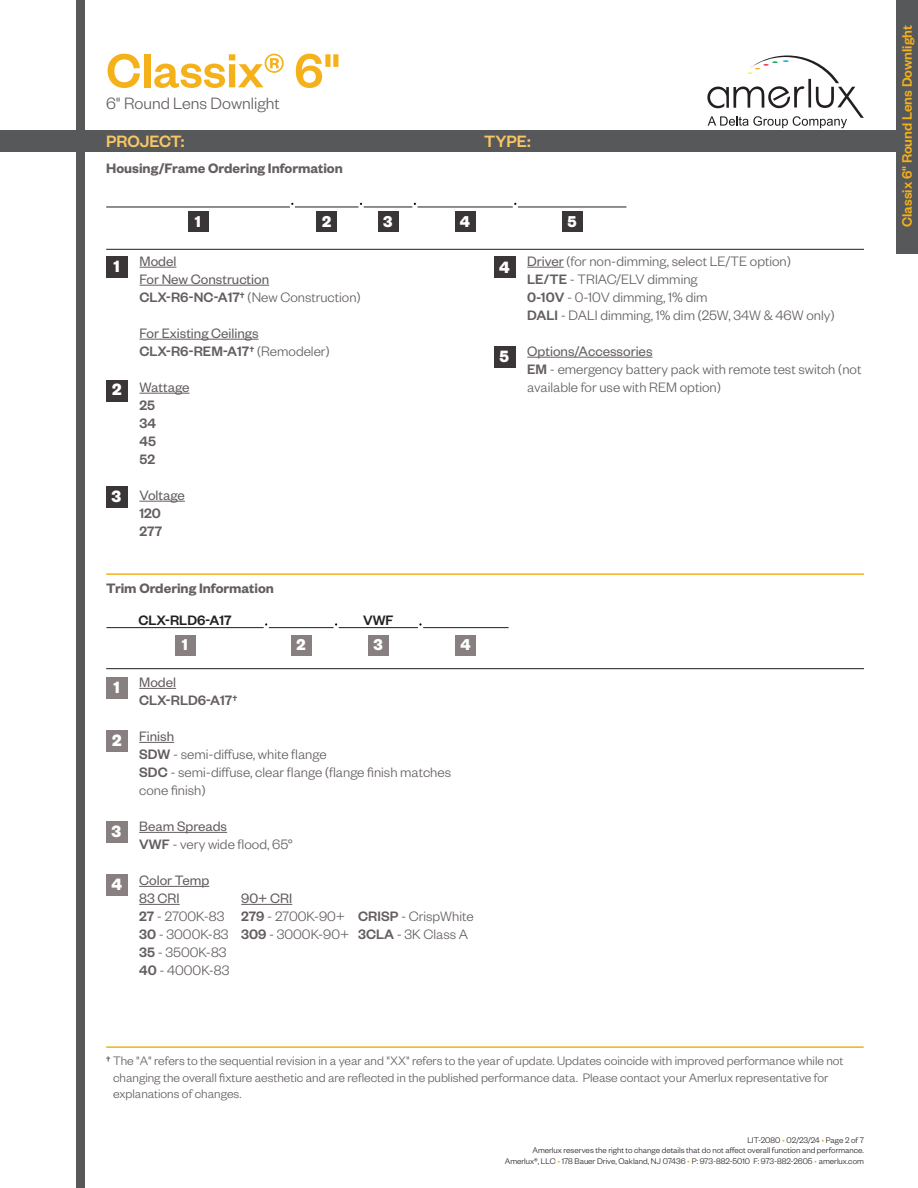
<style>
.page{position:relative;width:918px;height:1188px;background:#fff}
.page>*{position:absolute;margin:0;border:0;box-sizing:border-box;transform-origin:0 0}
.t1{font:500 52.5px "Founders Grotesk";color:#f4b119}
.t2{font:300 18px "Founders Grotesk";color:#645e5e}
.t3{font:500 18px "Founders Grotesk";color:#f9c664}
.t4{font:700 18px "Founders Grotesk";color:#fff}
.t5{font:700 17.25px "Founders Grotesk";color:#fff}
.t6{font:300 15px/18px "Founders Grotesk";color:#645e5e}
.t7{font:15px "Founders Grotesk";color:#645e5e}
.t8{font:600 15px "Founders Grotesk";color:#645e5e}
.t9{font:500 15px "Founders Grotesk";color:#645e5e}
.t10{font:500 15px "Founders Grotesk";color:#f4b119}
.t11{font:500 15px "Founders Grotesk";color:#231f20}
.t12{font:300 13.5px/16.2px "Founders Grotesk";color:#645e5e}
.t13{font:300 9px/10.8px "Founders Grotesk";color:#231f20;text-align:right}
.s1{font-weight:500}
.s2{font-weight:300}
.s3{font-weight:400}
.s4{color:#f4b119}
</style>
<div class="page">
<div style="left:76px;top:0;width:10px;height:1188px;background:#57585a"></div>
<div style="left:0;top:130px;width:918px;height:22px;background:#57585a"></div>
<div style="left:896px;top:0;width:22px;height:254px;background:#57585a"></div>
<svg style="left:707px;top:56px;width:157px;height:72px"></svg>
<hr style="left:140px;top:267px;width:36px;height:1px;background:#645e5e">
<hr style="left:140px;top:285px;width:129px;height:1px;background:#645e5e">
<hr style="left:140px;top:339px;width:119px;height:1px;background:#645e5e">
<hr style="left:140px;top:393px;width:50px;height:1px;background:#645e5e">
<hr style="left:140px;top:501px;width:45px;height:1px;background:#645e5e">
<hr style="left:527px;top:267px;width:37px;height:1px;background:#645e5e">
<hr style="left:527px;top:357px;width:126px;height:1px;background:#645e5e">
<hr style="left:139px;top:688px;width:37px;height:1px;background:#645e5e">
<hr style="left:139px;top:742px;width:35px;height:1px;background:#645e5e">
<hr style="left:139px;top:832px;width:88px;height:1px;background:#645e5e">
<hr style="left:139px;top:886px;width:70px;height:1px;background:#645e5e">
<hr style="left:139px;top:904px;width:41px;height:1px;background:#645e5e">
<hr style="left:241px;top:904px;width:51px;height:1px;background:#645e5e">
<div style="left:106px;top:257px;width:22px;height:21px;background:#3a3537"></div>
<div style="left:106px;top:677px;width:22px;height:22px;background:#888080"></div>
<div style="left:106px;top:380px;width:22px;height:22px;background:#3a3537"></div>
<div style="left:106px;top:730px;width:22px;height:22px;background:#888080"></div>
<div style="left:106px;top:486px;width:22px;height:22px;background:#3a3537"></div>
<div style="left:106px;top:821px;width:22px;height:22px;background:#888080"></div>
<div style="left:494px;top:257px;width:22px;height:21px;background:#3a3537"></div>
<div style="left:106px;top:874px;width:22px;height:21px;background:#888080"></div>
<div style="left:494px;top:346px;width:22px;height:22px;background:#3a3537"></div>
<div style="left:188px;top:211px;width:20px;height:21px;background:#3a3537"></div>
<div style="left:175px;top:635px;width:20px;height:20px;background:#888080"></div>
<div style="left:316px;top:211px;width:21px;height:21px;background:#3a3537"></div>
<div style="left:291px;top:635px;width:21px;height:20px;background:#888080"></div>
<div style="left:378px;top:211px;width:20px;height:21px;background:#3a3537"></div>
<div style="left:368px;top:635px;width:21px;height:20px;background:#888080"></div>
<div style="left:455px;top:211px;width:21px;height:21px;background:#3a3537"></div>
<div style="left:456px;top:635px;width:20px;height:20px;background:#888080"></div>
<div style="left:562px;top:211px;width:21px;height:21px;background:#3a3537"></div>
<hr style="left:106px;top:206px;width:184px;height:2px;background:#3a3537">
<hr style="left:364px;top:206px;width:48px;height:2px;background:#3a3537">
<hr style="left:418px;top:206px;width:95px;height:2px;background:#3a3537">
<hr style="left:518px;top:206px;width:108px;height:2px;background:#3a3537">
<hr style="left:106px;top:627px;width:158px;height:1px;background:#3a3537">
<hr style="left:339px;top:627px;width:79px;height:1px;background:#3a3537">
<hr style="left:423px;top:627px;width:86px;height:1px;background:#3a3537">
<hr style="left:106px;top:249px;width:758px;height:1px;background:#3a3537">
<hr style="left:106px;top:573px;width:758px;height:2px;background:#f4b119">
<hr style="left:106px;top:668px;width:758px;height:1px;background:#3a3537">
<hr style="left:106px;top:1046px;width:758px;height:2px;background:#f4b119">
<hr style="left:295px;top:206px;width:64px;height:2px;background:#3a3537">
<hr style="left:269px;top:627px;width:65px;height:1px;background:#3a3537">
<h1 class="t1" style="left:106px;top:38px;width:236px">Classix® 6"</h1>
<p class="t2" style="left:106px;top:92px;width:175px">6" Round Lens Downlight</p>
<p class="t3" style="left:106px;top:130px;width:80px">PROJECT:</p>
<p class="t3" style="left:484px;top:130px;width:48px">TYPE:</p>
<p class="t8" style="left:106px;top:159px;width:238px">Housing/Frame Ordering Information</p>
<p class="t4" style="left:113px;top:255px;width:8px">1</p>
<p class="t4" style="left:112px;top:378px;width:11px">2</p>
<p class="t4" style="left:111px;top:485px;width:11px">3</p>
<p class="t5" style="left:195px;top:210px;width:8px">1</p>
<p class="t5" style="left:322px;top:210px;width:11px">2</p>
<p class="t7" style="left:140px;top:252px;width:38px">Model</p>
<p class="t7" style="left:140px;top:270px;width:131px">For New Construction</p>
<p class="t6" style="left:140px;top:288px;width:223px"><span class="s1">CLX-R6-NC-A17†</span> (New Construction)</p>
<p class="t7" style="left:140px;top:324px;width:121px">For Existing Ceilings</p>
<p class="t9" style="left:140px;top:342px;width:192px">CLX-R6-REM-A17† <span class="s2">(Remodeler)</span></p>
<p class="t7" style="left:140px;top:378px;width:52px">Wattage</p>
<p class="t9" style="left:140px;top:396px;width:17px">25</p>
<p class="t9" style="left:140px;top:414px;width:18px">34</p>
<p class="t9" style="left:140px;top:432px;width:18px">45</p>
<p class="t9" style="left:140px;top:450px;width:17px">52</p>
<p class="t7" style="left:140px;top:486px;width:47px">Voltage</p>
<p class="t9" style="left:140px;top:504px;width:23px">120</p>
<p class="t9" style="left:140px;top:522px;width:24px">277</p>
<p class="t8" style="left:106px;top:579px;width:169px">Trim Ordering Information</p>
<p class="t5" style="left:383px;top:210px;width:11px">3</p>
<p class="t11" style="left:138px;top:611px;width:95px">CLX-RLD6-A17</p>
<p class="t11" style="left:363px;top:611px;width:32px">VWF</p>
<p class="t5" style="left:182px;top:634px;width:8px">1</p>
<p class="t5" style="left:297px;top:634px;width:11px">2</p>
<p class="t5" style="left:374px;top:634px;width:11px">3</p>
<p class="t5" style="left:460px;top:210px;width:12px">4</p>
<p class="t5" style="left:461px;top:634px;width:12px">4</p>
<p class="t4" style="left:113px;top:676px;width:8px">1</p>
<p class="t4" style="left:112px;top:729px;width:11px">2</p>
<p class="t4" style="left:111px;top:820px;width:11px">3</p>
<p class="t4" style="left:111px;top:872px;width:12px">4</p>
<p class="t7" style="left:139px;top:673px;width:38px">Model</p>
<p class="t9" style="left:139px;top:691px;width:100px">CLX-RLD6-A17†</p>
<p class="t7" style="left:139px;top:727px;width:36px">Finish</p>
<p class="t6" style="left:139px;top:745px;width:189px"><span class="s1">SDW</span> - semi-diffuse, white flange</p>
<p class="t6" style="left:139px;top:763px;width:313px"><span class="s1">SDC</span> - semi-diffuse, clear flange (flange finish matches cone finish)</p>
<p class="t7" style="left:139px;top:817px;width:89px">Beam Spreads</p>
<p class="t6" style="left:139px;top:835px;width:155px"><span class="s1">VWF</span> - very wide flood, 65°</p>
<p class="t7" style="left:139px;top:871px;width:72px">Color Temp</p>
<p class="t7" style="left:139px;top:889px;width:42px">83 CRI</p>
<p class="t7" style="left:241px;top:889px;width:53px">90+ CRI</p>
<p class="t6" style="left:139px;top:907px;width:336px"><span class="s1">27</span> - 2700K-83 <span class="s1">279</span> - 2700K-90+ <span class="s1">CRISP</span> - CrispWhite</p>
<p class="t6" style="left:139px;top:925px;width:330px"><span class="s1">30</span> - 3000K-83 <span class="s1">309</span> - 3000K-90+ <span class="s1">3CLA</span> - 3K Class A</p>
<p class="t6" style="left:139px;top:943px;width:89px"><span class="s1">35</span> - 3500K-83</p>
<p class="t6" style="left:139px;top:961px;width:92px"><span class="s1">40</span> - 4000K-83</p>
<p class="t4" style="left:499px;top:255px;width:12px">4</p>
<p class="t4" style="left:500px;top:345px;width:11px">5</p>
<p class="t5" style="left:568px;top:210px;width:11px">5</p>
<p class="t6" style="left:527px;top:252px;width:265px"><span class="s3">Driver</span> (for non-dimming, select LE/TE option)</p>
<p class="t6" style="left:527px;top:270px;width:172px"><span class="s1">LE/TE</span> - TRIAC/ELV dimming</p>
<p class="t6" style="left:527px;top:288px;width:182px"><span class="s1">0-10V</span> - 0-10V dimming, 1% dim</p>
<p class="t6" style="left:527px;top:306px;width:309px"><span class="s1">DALI</span> - DALI dimming, 1% dim (25W, 34W &amp; 46W only)</p>
<p class="t7" style="left:527px;top:342px;width:127px">Options/Accessories</p>
<p class="t6" style="left:527px;top:360px;width:336px"><span class="s1">EM</span> - emergency battery pack with remote test switch (not</p>
<p class="t6" style="left:527px;top:378px;width:195px">available for use with REM option)</p>
<p class="t12" style="left:113px;top:1052px;width:732px;text-indent:-7px"><span class="s1">†</span> The "A" refers to the sequential revision in a year and "XX" refers to the year of update. Updates coincide with improved performance while not changing the overall fixture aesthetic and are reflected in the published performance data. Please contact your Amerlux representative for explanations of changes.</p>
<p class="t13" style="left:505px;top:1134px;width:361px">LIT-2080 <span class="s4">•</span> 02/23/24 <span class="s4">•</span> Page 2 of 7<br>Amerlux reserves the right to change details that do not affect overall function and performance.<br>Amerlux®, LLC <span class="s4">•</span> 178 Bauer Drive, Oakland, NJ 07436 <span class="s4">•</span> P: 973-882-5010 F: 973-882-2605 <span class="s4">•</span> amerlux.com</p>
<p class="t10" style="left:898px;top:227px;width:204px;rotate:-90deg">Classix 6" Round Lens Downlight</p>
</div>
